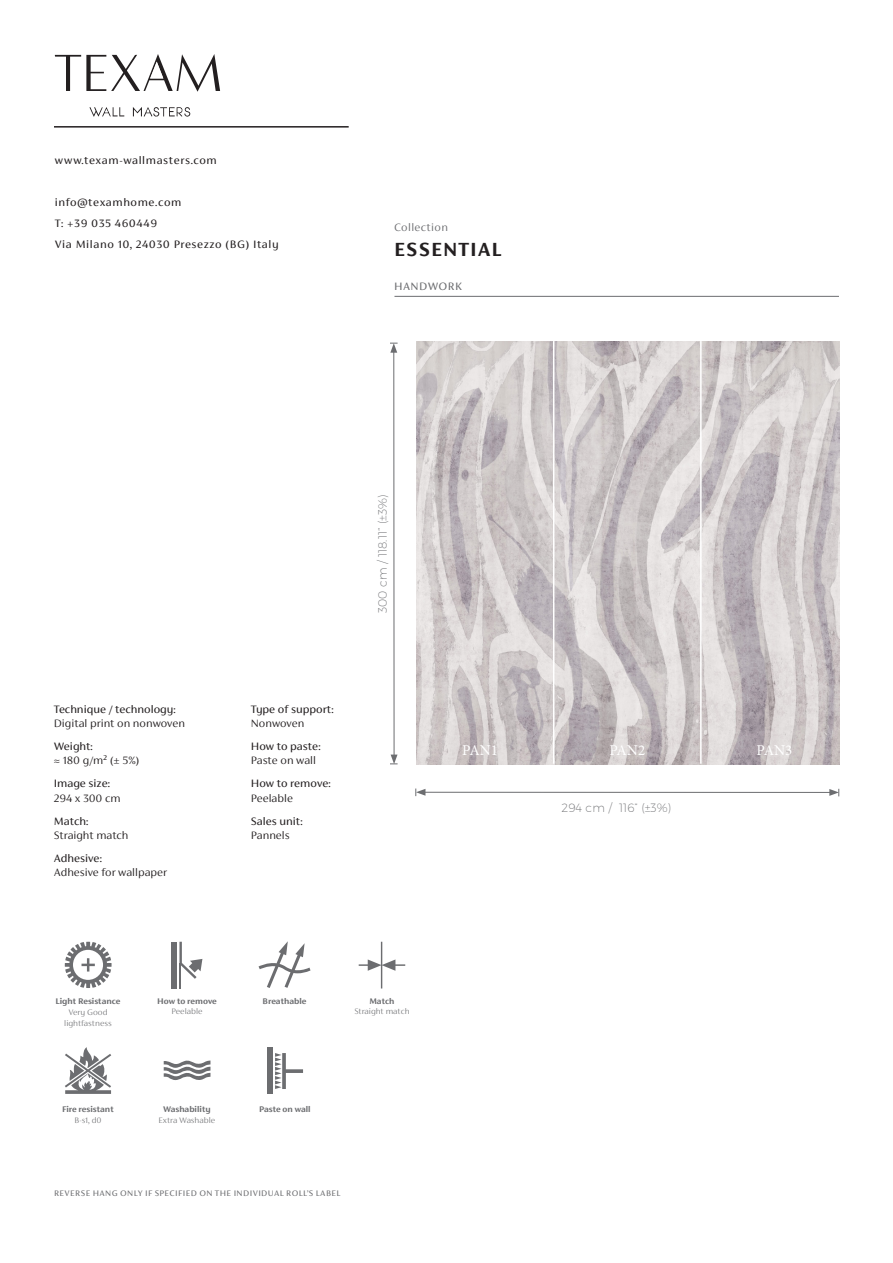
<style>
.page{position:relative;width:893px;height:1263px;background:#fff}
.page>*{position:absolute;margin:0;border:0;box-sizing:border-box;transform-origin:0 0}
.t1{font:700 21px "FS Siena";letter-spacing:.05em;color:#231f20}
.t2{font:15px "Minion Pro";color:#fff}
.t3{font:12px/14.4px "FS Siena";color:#231f20}
.t4{font:12px/21px "FS Siena";letter-spacing:.05em;color:#231f20}
.t5{font:300 12px/14.4px "FS Siena";color:#231f20}
.t6{font:200 12px "Montserrat";color:#6c6d70}
.t7{font:300 12px "FS Siena";letter-spacing:.03em;color:#6c6d70}
.t8{font:12px "FS Siena";letter-spacing:.04em;color:#6c6d70}
.t9{font:700 9px "FS Siena";color:#6c6d70}
.t10{font:200 9px "FS Siena";color:#6c6d70}
.t11{font:9px "FS Siena";letter-spacing:.05em;color:#6c6d70}
.s1{font-weight:400}
.s2{font-weight:300}
</style>
<div class="page">
<hr style="left:54px;top:126px;width:295px;height:2px;background:#231f20">
<svg style="left:55px;top:54px;width:165px;height:38px"></svg>
<svg style="left:133px;top:107px;width:58px;height:10px"></svg>
<svg style="left:89px;top:107px;width:35px;height:10px"></svg>
<hr style="left:394px;top:296px;width:445px;height:1px;background:#6c6d70">
<img style="left:416px;top:341px;width:423px;height:423px">
<hr style="left:393px;top:350px;width:1px;height:407px;background:#6c6d70">
<svg style="left:390px;top:754px;width:8px;height:11px"></svg>
<svg style="left:390px;top:343px;width:8px;height:10px"></svg>
<hr style="left:423px;top:792px;width:409px;height:1px;background:#6c6d70">
<svg style="left:416px;top:788px;width:9px;height:8px"></svg>
<svg style="left:829px;top:789px;width:10px;height:7px"></svg>
<svg style="left:65px;top:942px;width:47px;height:46px"></svg>
<div style="left:171px;top:942px;width:6px;height:46px;background:#6c6d70"></div>
<svg style="left:179px;top:942px;width:23px;height:46px"></svg>
<svg style="left:259px;top:941px;width:52px;height:47px"></svg>
<svg style="left:65px;top:1047px;width:46px;height:47px"></svg>
<div style="left:267px;top:1047px;width:5px;height:47px;background:#6c6d70"></div>
<svg style="left:275px;top:1053px;width:28px;height:36px"></svg>
<svg style="left:359px;top:942px;width:46px;height:46px"></svg>
<hr style="left:553px;top:341px;width:1px;height:423px;background:#fff">
<hr style="left:700px;top:341px;width:2px;height:423px;background:#fff">
<svg style="left:164px;top:1060px;width:46px;height:20px"></svg>
<p class="t4" style="left:55px;top:150px;width:163px">www.texam-wallmasters.com</p>
<p class="t4" style="left:55px;top:192px;width:225px">info@texamhome.com<br>T: +39 035 460449<br>Via Milano 10, 24030 Presezzo (BG) Italy</p>
<p class="t7" style="left:394px;top:221px;width:55px">Collection</p>
<p class="t1" style="left:394px;top:238px;width:108px">ESSENTIAL</p>
<p class="t8" style="left:394px;top:280px;width:70px">HANDWORK</p>
<p class="t3" style="left:54px;top:701px;width:123px">Technique / technology:</p>
<p class="t5" style="left:54px;top:716px;width:133px">Digital print on nonwoven</p>
<p class="t5" style="left:54px;top:739px;width:87px"><span class="s1">Weight:<br></span>≈ 180 g/m² (± 5%)</p>
<p class="t3" style="left:54px;top:776px;width:68px">Image size:<br><span class="s2">294 x 300 cm</span></p>
<p class="t5" style="left:54px;top:813px;width:76px"><span class="s1">Match:<br></span>Straight match</p>
<p class="t5" style="left:54px;top:851px;width:115px"><span class="s1">Adhesive:<br></span>Adhesive for wallpaper</p>
<p class="t3" style="left:251px;top:701px;width:84px">Type of support:<br><span class="s2">Nonwoven</span></p>
<p class="t3" style="left:251px;top:739px;width:71px">How to paste:<br><span class="s2">Paste on wall</span></p>
<p class="t3" style="left:251px;top:776px;width:81px">How to remove:<br><span class="s2">Peelable</span></p>
<p class="t3" style="left:251px;top:813px;width:53px">Sales unit:<br><span class="s2">Pannels</span></p>
<p class="t6" style="left:375px;top:613px;width:120px;rotate:-90deg">300 cm / 118.11” (±3%)</p>
<p class="t9" style="left:56px;top:996px;width:66px">Light Resistance</p>
<p class="t9" style="left:263px;top:996px;width:45px">Breathable</p>
<p class="t10" style="left:68px;top:1007px;width:41px">Very Good</p>
<p class="t10" style="left:64px;top:1018px;width:49px">lightfastness</p>
<p class="t9" style="left:157px;top:996px;width:61px">How to remove</p>
<p class="t10" style="left:172px;top:1007px;width:33px">Peelable</p>
<p class="t9" style="left:369px;top:996px;width:26px">Match</p>
<p class="t10" style="left:354px;top:1007px;width:57px">Straight match</p>
<p class="t9" style="left:62px;top:1104px;width:53px">Fire resistant</p>
<p class="t10" style="left:74px;top:1115px;width:29px">B-s1, d0</p>
<p class="t9" style="left:163px;top:1104px;width:49px">Washability</p>
<p class="t10" style="left:158px;top:1115px;width:58px">Extra Washable</p>
<p class="t9" style="left:259px;top:1104px;width:53px">Paste on wall</p>
<p class="t11" style="left:54px;top:1188px;width:288px">REVERSE HANG ONLY IF SPECIFIED ON THE INDIVIDUAL ROLL’S LABEL</p>
<p class="t2" style="left:462px;top:740px;width:37px">PAN1</p>
<p class="t2" style="left:609px;top:740px;width:37px">PAN2</p>
<p class="t2" style="left:756px;top:740px;width:37px">PAN3</p>
<p class="t6" style="left:561px;top:801px;width:111px">294 cm / 116” (±3%)</p>
</div>
